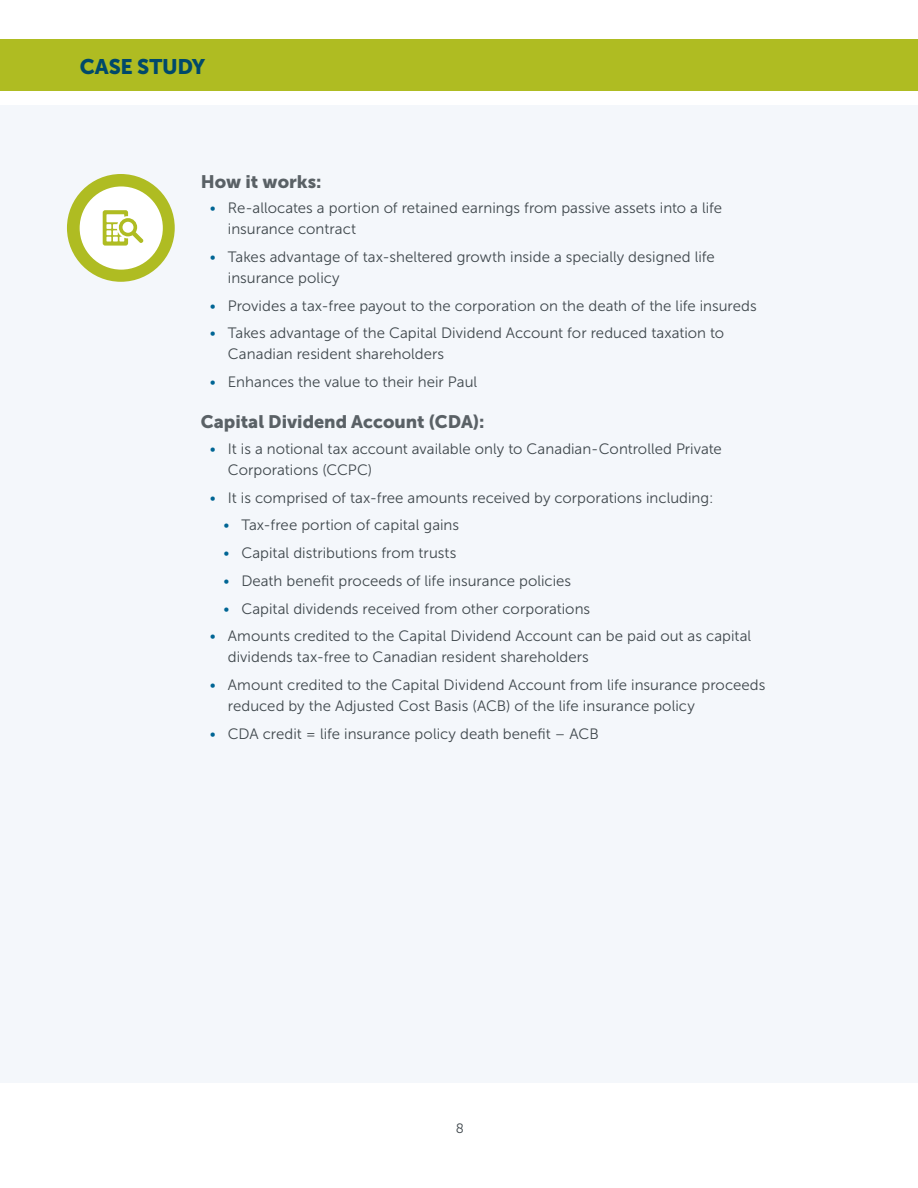
<style>
.page{position:relative;width:918px;height:1188px;background:#fff}
.page>*{position:absolute;margin:0;border:0;box-sizing:border-box;transform-origin:0 0}
.t1{font:21px "Museo Sans 900";letter-spacing:-.015em;color:#00496a}
.Heading_3_grey{font:18px "Museo Sans 900";color:#5a6166}
.t2{font:15px/21px "Museo Sans 300";letter-spacing:.005em;color:#3f474c}
.t3{font:13.5px "Museo Sans 300";color:#3f474c}
.s1{color:#006594}
</style>
<div class="page">
<div style="left:0;top:105px;width:918px;height:978px;background:#eff4f9"></div>
<div style="left:67px;top:174px;width:108px;height:108px;background:#afbc22;border-radius:50%"></div>
<div style="left:80px;top:186px;width:83px;height:84px;background:#fff;border-radius:50%"></div>
<svg style="left:103px;top:210px;width:41px;height:36px"></svg>
<div style="left:0;top:39px;width:918px;height:52px;background:#afbc22"></div>
<h1 class="t1" style="left:80px;top:54px;width:127px">CASE STUDY</h1>
<h3 class="Heading_3_grey" style="left:201px;top:171px;width:122px">How it works:</h3>
<p class="t2" style="left:228px;top:197px;width:496px;text-indent:-18px"><span class="s1">•</span> Re-allocates a portion of retained earnings from passive assets into a life insurance contract</p>
<p class="t2" style="left:228px;top:246px;width:488px;text-indent:-18px"><span class="s1">•</span> Takes advantage of tax-sheltered growth inside a specially designed life insurance policy</p>
<p class="t2" style="left:210px;top:295px;width:548px"><span class="s1">•</span> Provides a tax-free payout to the corporation on the death of the life insureds</p>
<p class="t2" style="left:228px;top:323px;width:498px;text-indent:-18px"><span class="s1">•</span> Takes advantage of the Capital Dividend Account for reduced taxation to<br>Canadian resident shareholders</p>
<p class="t2" style="left:210px;top:371px;width:269px"><span class="s1">•</span> Enhances the value to their heir Paul</p>
<h3 class="Heading_3_grey" style="left:201px;top:412px;width:285px">Capital Dividend Account (CDA):</h3>
<p class="t2" style="left:228px;top:438px;width:496px;text-indent:-18px"><span class="s1">•</span> It is a notional tax account available only to Canadian-Controlled Private<br>Corporations (CCPC)</p>
<p class="t2" style="left:210px;top:487px;width:505px"><span class="s1">•</span> It is comprised of tax-free amounts received by corporations including:</p>
<p class="t2" style="left:223px;top:515px;width:237px"><span class="s1">•</span> Tax-free portion of capital gains</p>
<p class="t2" style="left:223px;top:542px;width:235px"><span class="s1">•</span> Capital distributions from trusts</p>
<p class="t2" style="left:223px;top:570px;width:349px"><span class="s1">•</span> Death benefit proceeds of life insurance policies</p>
<p class="t2" style="left:223px;top:598px;width:368px"><span class="s1">•</span> Capital dividends received from other corporations</p>
<p class="t2" style="left:228px;top:626px;width:525px;text-indent:-18px"><span class="s1">•</span> Amounts credited to the Capital Dividend Account can be paid out as capital dividends tax-free to Canadian resident shareholders</p>
<p class="t2" style="left:228px;top:674px;width:539px;text-indent:-18px"><span class="s1">•</span> Amount credited to the Capital Dividend Account from life insurance proceeds reduced by the Adjusted Cost Basis (ACB) of the life insurance policy</p>
<p class="t2" style="left:210px;top:723px;width:390px"><span class="s1">•</span> CDA credit = life insurance policy death benefit – ACB</p>
<p class="t3" style="left:456px;top:1121px;width:10px">8</p>
</div>
